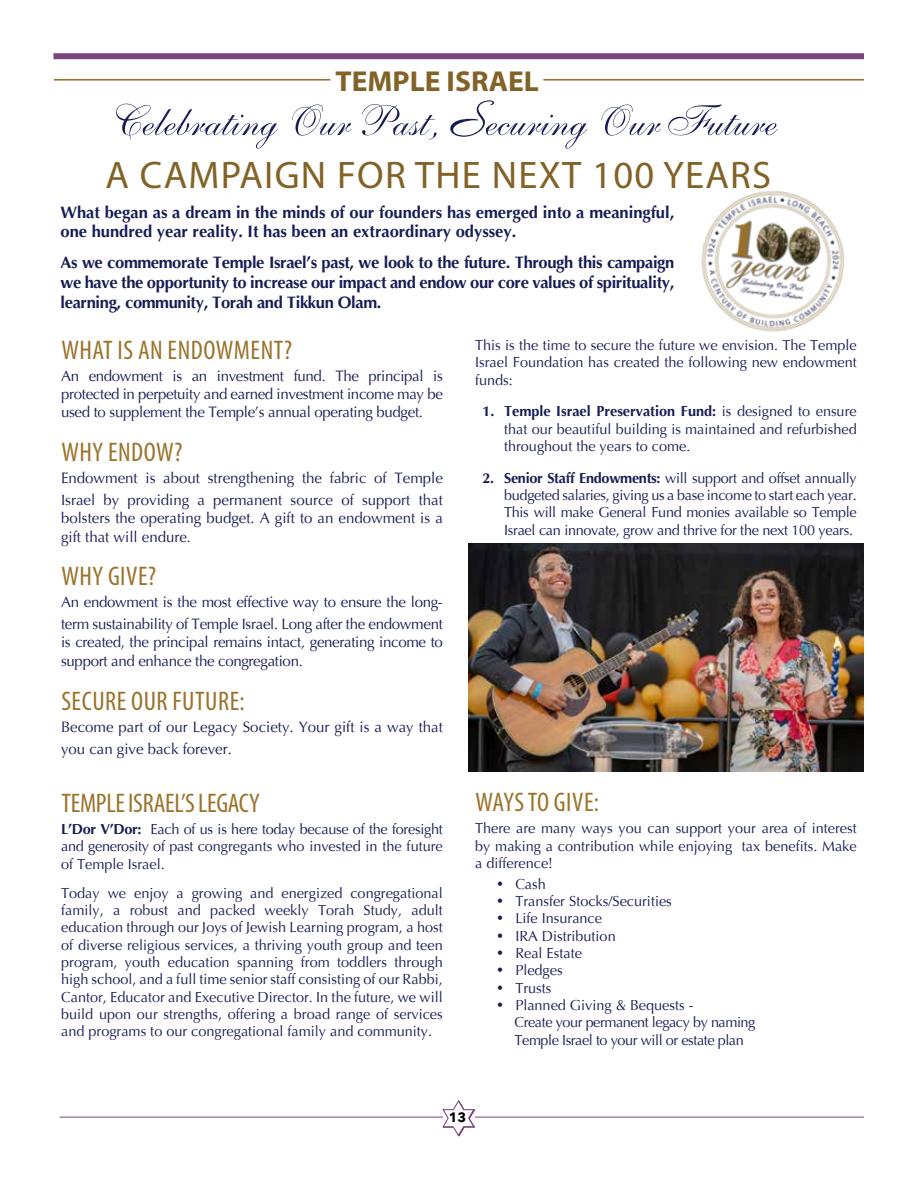
<style>
.page{position:relative;width:918px;height:1188px;background:#fff}
.page>*{position:absolute;margin:0;border:0;box-sizing:border-box;transform-origin:0 0}
.t1{font:38.55px "Myriad Pro";letter-spacing:.035em;color:#826227}
.t2{font:700 28.95px "Myriad Pro";color:#826227}
.t3{font:condensed 27px "Myriad Pro";letter-spacing:.02em;color:#9b732b}
.t4{font:condensed 27px "Myriad Pro";letter-spacing:-.01em;color:#9b732b}
.t5{font:condensed 27px "Myriad Pro";letter-spacing:.02em;color:#9a722b}
.t6{font:700 16.5px/19.8px "Optima";color:#171d54}
.t7{font:15px/18px "Optima";letter-spacing:-.02em;color:#171d54}
.t8{font:15px/22px "Optima";color:#171d54}
.t9{font:14.4px/17.4px "Optima";color:#171d54;text-align:justify}
.t10{font:700 13.5px "Avenir Next LT Pro";color:#000}
.s1{font-size:14.1px}
.s2{font-weight:700}
</style>
<div class="page">
<svg style="left:443px;top:1100px;width:32px;height:37px"></svg>
<hr style="left:475px;top:1117px;width:389px;height:1px;background:#79457f">
<hr style="left:60px;top:1117px;width:383px;height:1px;background:#79457f">
<div style="left:53px;top:53px;width:811px;height:6px;background:#79457f"></div>
<hr style="left:543px;top:79px;width:321px;height:2px;background:#9b732b">
<hr style="left:54px;top:79px;width:276px;height:2px;background:#9b732b">
<svg style="left:116px;top:104px;width:162px;height:45px"></svg>
<svg style="left:292px;top:105px;width:59px;height:31px"></svg>
<svg style="left:362px;top:104px;width:75px;height:36px"></svg>
<svg style="left:602px;top:105px;width:59px;height:31px"></svg>
<svg style="left:668px;top:105px;width:110px;height:30px"></svg>
<svg style="left:450px;top:100px;width:137px;height:49px"></svg>
<img style="left:701px;top:190px;width:144px;height:142px">
<img style="left:468px;top:544px;width:396px;height:228px">
<h2 class="t2" style="left:336px;top:62px;width:205px">TEMPLE ISRAEL</h2>
<h1 class="t1" style="left:106px;top:151px;width:667px">A CAMPAIGN FOR THE NEXT 100 YEARS</h1>
<p class="t6" style="left:61px;top:202px;width:615px">What began as a dream in the minds of our founders has emerged into a meaningful, one hundred year reality. It has been an extraordinary odyssey.</p>
<p class="t6" style="left:61px;top:253px;width:615px;text-align:justify">As we commemorate Temple Israel’s past, we look to the future. Through this campaign we have the opportunity to increase our impact and endow our core values of spirituality, learning, community, Torah and Tikkun Olam.</p>
<h3 class="t3" style="left:61px;top:333px;width:232px">WHAT IS AN ENDOWMENT?</h3>
<p class="t7" style="left:61px;top:367px;width:383px;text-align:justify">An endowment is an investment fund. The principal is protected in perpetuity and earned investment income may be used to supplement the Temple’s annual operating budget.</p>
<h3 class="t3" style="left:61px;top:435px;width:123px">WHY ENDOW?</h3>
<p class="t8" style="left:61px;top:467px;width:383px">Endowment is about strengthening the fabric of Temple<br>Israel by providing a permanent source of support that</p>
<p class="t8" style="left:61px;top:508px;width:383px;line-height:18.9px">bolsters the operating budget. A gift to an endowment is a gift that will endure<span class="s1">.</span></p>
<h3 class="t3" style="left:61px;top:560px;width:96px">WHY GIVE?</h3>
<p class="t7" style="left:61px;top:591px;width:383px;line-height:22px">An endowment is the most effective way to ensure the long&shy;term sustainability of Temple Israel. Long after the endowment</p>
<p class="t7" style="left:61px;top:633px;width:383px;line-height:18.9px">is created, the principal remains intact, generating income to support and enhance the congregation.</p>
<h3 class="t5" style="left:61px;top:685px;width:185px">SECURE OUR FUTURE:</h3>
<p class="t8" style="left:61px;top:716px;width:383px">Become part of our Legacy Society. Your gift is a way that you can give back forever.</p>
<h3 class="t4" style="left:61px;top:786px;width:200px">TEMPLE ISRAEL’S LEGACY</h3>
<p class="t9" style="left:61px;top:821px;width:383px"><span class="s2">L’Dor V’Dor:</span> Each of us is here today because of the foresight and generosity of past congregants who invested in the future of Temple Israel.</p>
<p class="t9" style="left:61px;top:884px;width:383px">Today we enjoy a growing and energized congregational family, a robust and packed weekly Torah Study, adult education through our Joys of Jewish Learning program, a host of diverse religious services, a thriving youth group and teen program, youth education spanning from toddlers through high school, and a full time senior staff consisting of our Rabbi, Cantor, Educator and Executive Director. In the future, we will build upon our strengths, offering a broad range of services and programs to our congregational family and community.</p>
<p class="t9" style="left:475px;top:337px;width:383px">This is the time to secure the future we envision. The Temple Israel Foundation has created the following new endowment funds:</p>
<p class="t9" style="left:504px;top:403px;width:354px;text-indent:-22px"><span class="s2">1. Temple Israel Preservation Fund:</span> is designed to ensure that our beautiful building is maintained and refurbished throughout the years to come.</p>
<p class="t9" style="left:504px;top:469px;width:354px;text-indent:-22px"><span class="s2">2. Senior Staff Endowments:</span> will support and offset annually budgeted salaries, giving us a base income to start each year.<br>This will make General Fund monies available so Temple Israel can innovate, grow and thrive for the next 100 years.</p>
<h3 class="t3" style="left:475px;top:786px;width:125px">WAYS TO GIVE:</h3>
<p class="t9" style="left:475px;top:820px;width:383px">There are many ways you can support your area of interest by making a contribution while enjoying tax benefits. Make a difference!</p>
<p class="t9" style="left:515px;top:875px;width:242px;text-align:left">Cash<br>Transfer Stocks/Securities<br>Life Insurance<br>IRA Distribution<br>Real Estate<br>Pledges<br>Trusts<br>Planned Giving &amp; Bequests -<br>Create your permanent legacy by naming<br>Temple Israel to your will or estate plan</p>
<p class="t10" style="left:449px;top:1109px;width:19px">13</p>
</div>
